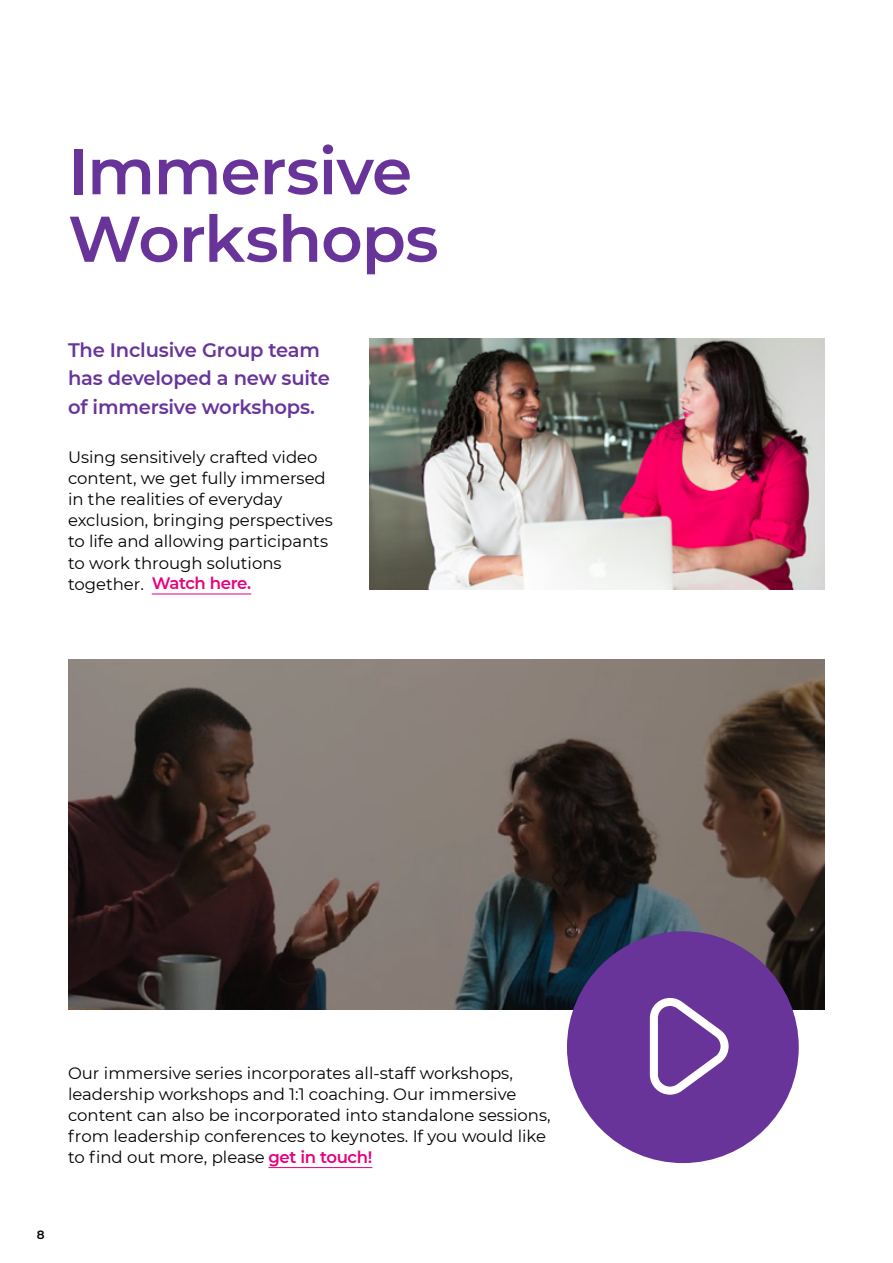
<style>
.page{position:relative;width:893px;height:1263px;background:#fff}
.page>*{position:absolute;margin:0;border:0;box-sizing:border-box;transform-origin:0 0}
.t1{font:600 64.5px/67.5px "Montserrat";letter-spacing:-.015em;color:#68349a}
.t2{font:600 19.5px/28.5px "Montserrat";letter-spacing:-.01em;color:#68349a}
.t3{font:16.5px/21px "Montserrat";color:#000}
.t4{font:600 16.5px "Montserrat";letter-spacing:-.025em;color:#e6007d}
.t5{font:600 12px "Montserrat";color:#000}
.s1{font-weight:600;color:#e6007d}
</style>
<div class="page">
<img style="left:370px;top:338px;width:455px;height:251px">
<img style="left:68px;top:659px;width:757px;height:351px">
<hr style="left:268px;top:1167px;width:104px;height:1px;background:#e6007d">
<hr style="left:152px;top:594px;width:99px;height:1px;background:#e6007d">
<div style="left:567px;top:931px;width:232px;height:232px;background:#68349a;border-radius:50%"></div>
<svg style="left:650px;top:998px;width:79px;height:97px"></svg>
<hr style="left:892px;top:0;width:1px;height:1263px;background:#68349a">
<h1 class="t1" style="left:68px;top:135px;width:372px">Immersive<br>Workshops</h1>
<p class="t2" style="left:68px;top:335px;width:263px">The Inclusive Group team has developed a new suite of immersive workshops.</p>
<p class="t3" style="left:68px;top:446px;width:266px">Using sensitively crafted video content, we get fully immersed in the realities of everyday exclusion, bringing perspectives to life and allowing participants to work through solutions together.</p>
<p class="t4" style="left:152px;top:572px;width:101px">Watch here.</p>
<p class="t3" style="left:68px;top:1062px;width:484px">Our immersive series incorporates all-staff workshops, leadership workshops and 1:1 coaching. Our immersive content can also be incorporated into standalone sessions, from leadership conferences to keynotes. If you would like to find out more, please <span class="s1">get in touch!</span></p>
<p class="t5" style="left:37px;top:1226px;width:9px">8</p>
</div>
